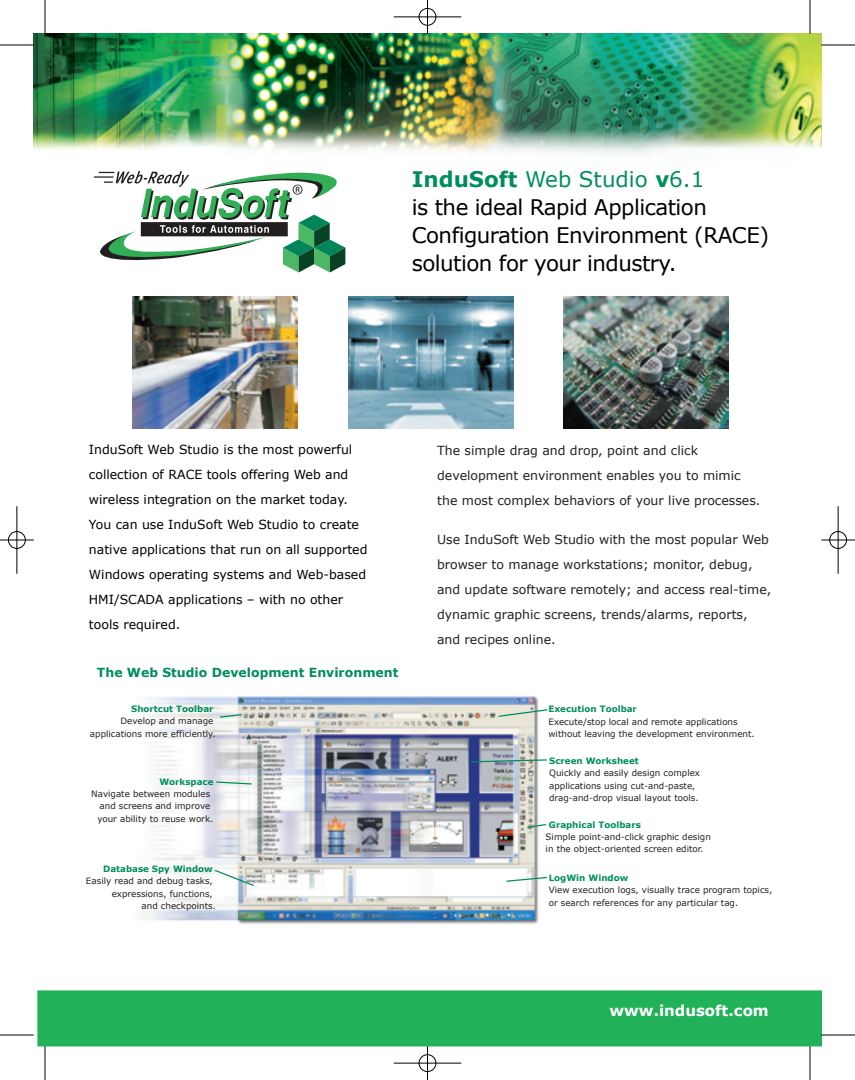
<style>
.page{position:relative;width:855px;height:1080px;background:#fff}
.page>*{position:absolute;margin:0;border:0;box-sizing:border-box;transform-origin:0 0}
.t1{font:21.5px/27.9px "Verdana";letter-spacing:-.025em;color:#000}
.t2{font:700 15px "Verdana";color:#fff}
.t3{font:12.5px/25px "Verdana";color:#231f20}
.t4{font:12.5px/25px "Verdana";color:#000}
.t5{font:700 12.5px "Verdana";color:#008d60}
.t6{font:8.75px/12.5px "Verdana";color:#231f20}
.t7{font:700 8.75px "Verdana";color:#008d60}
.s1{font-weight:700;color:#008d60}
.s2{color:#008d60}
</style>
<div class="page">
<img style="left:34px;top:34px;width:787px;height:137px">
<svg style="left:94px;top:171px;width:252px;height:101px"></svg>
<div style="left:37px;top:990px;width:784px;height:56px;background:#21b259"></div>
<img style="left:132px;top:296px;width:165px;height:133px">
<img style="left:349px;top:296px;width:165px;height:132px">
<img style="left:563px;top:296px;width:165px;height:132px">
<img style="left:138px;top:696px;width:401px;height:228px">
<svg style="left:497px;top:709px;width:51px;height:9px"></svg>
<svg style="left:470px;top:759px;width:77px;height:4px"></svg>
<svg style="left:526px;top:823px;width:20px;height:6px"></svg>
<svg style="left:505px;top:876px;width:42px;height:6px"></svg>
<svg style="left:219px;top:713px;width:24px;height:5px"></svg>
<svg style="left:215px;top:781px;width:38px;height:4px"></svg>
<svg style="left:214px;top:869px;width:41px;height:18px"></svg>
<hr style="left:0;top:1035px;width:34px;height:1px;background:#000">
<hr style="left:0;top:45px;width:34px;height:1px;background:#000">
<hr style="left:821px;top:1035px;width:34px;height:1px;background:#000">
<hr style="left:821px;top:45px;width:34px;height:1px;background:#000">
<hr style="left:45px;top:1046px;width:1px;height:34px;background:#000">
<hr style="left:810px;top:1046px;width:1px;height:34px;background:#000">
<hr style="left:45px;top:0;width:1px;height:34px;background:#000">
<hr style="left:810px;top:0;width:1px;height:34px;background:#000">
<hr style="left:427px;top:0;width:1px;height:34px;background:#000">
<hr style="left:427px;top:1046px;width:1px;height:34px;background:#000">
<hr style="left:0;top:540px;width:34px;height:1px;background:#000">
<hr style="left:821px;top:540px;width:34px;height:1px;background:#000">
<hr style="left:394px;top:17px;width:67px;height:1px;background:#000">
<div style="left:419px;top:8px;width:17px;height:17px;border:1px solid #000;border-radius:50%"></div>
<hr style="left:394px;top:1063px;width:67px;height:1px;background:#000">
<div style="left:419px;top:1055px;width:17px;height:17px;border:1px solid #000;border-radius:50%"></div>
<hr style="left:17px;top:506px;width:1px;height:68px;background:#000">
<div style="left:8px;top:531px;width:17px;height:18px;border:1px solid #000;border-radius:50%"></div>
<hr style="left:838px;top:506px;width:1px;height:68px;background:#000">
<div style="left:830px;top:531px;width:17px;height:18px;border:1px solid #000;border-radius:50%"></div>
<h1 class="t1" style="left:412px;top:165px;width:359px"><span class="s1">InduSoft</span> <span class="s2">Web Studio</span> <span class="s1">v</span><span class="s2">6.1<br></span>is the ideal Rapid Application<br>Configuration Environment (RACE) solution for your industry.</h1>
<p class="t4" style="left:89px;top:437px;width:280px">InduSoft Web Studio is the most powerful collection of RACE tools offering Web and wireless integration on the market today.<br>You can use InduSoft Web Studio to create native applications that run on all supported Windows operating systems and Web-based HMI/SCADA applications – with no other tools required.</p>
<h3 class="t5" style="left:97px;top:665px;width:303px">The Web Studio Development Environment</h3>
<p class="t7" style="left:131px;top:703px;width:84px">Shortcut Toolbar</p>
<p class="t6" style="left:90px;top:714px;width:127px;text-align:right">Develop and manage applications more efficiently.</p>
<p class="t7" style="left:159px;top:776px;width:56px">Workspace</p>
<p class="t6" style="left:97px;top:787px;width:118px;text-indent:-6px">Navigate between modules and screens and improve your ability to reuse work.</p>
<p class="t7" style="left:103px;top:863px;width:111px">Database Spy Window</p>
<p class="t6" style="left:86px;top:874px;width:128px">Easily read and debug tasks,</p>
<p class="t6" style="left:112px;top:887px;width:103px">expressions, functions,</p>
<p class="t6" style="left:142px;top:899px;width:76px">and checkpoints.</p>
<h3 class="t3" style="left:437px;top:437px;width:325px">The simple drag and drop, point and click development environment enables you to mimic the most complex behaviors of your live processes.</h3>
<h3 class="t3" style="left:437px;top:526px;width:336px">Use InduSoft Web Studio with the most popular Web browser to manage workstations; monitor, debug, and update software remotely; and access real-time, dynamic graphic screens, trends/alarms, reports, and recipes online.</h3>
<p class="t7" style="left:548px;top:704px;width:90px">Execution Toolbar</p>
<p class="t6" style="left:548px;top:715px;width:208px">Execute/stop local and remote applications without leaving the development environment.</p>
<p class="t7" style="left:549px;top:755px;width:91px">Screen Worksheet</p>
<p class="t6" style="left:549px;top:766px;width:152px">Quickly and easily design complex applications using cut-and-paste, drag-and-drop visual layout tools.</p>
<p class="t7" style="left:549px;top:819px;width:94px">Graphical Toolbars</p>
<p class="t6" style="left:546px;top:830px;width:167px">Simple point-and-click graphic design in the object-oriented screen editor.</p>
<p class="t7" style="left:549px;top:872px;width:81px">LogWin Window</p>
<p class="t6" style="left:549px;top:883px;width:225px">View execution logs, visually trace program topics, or search references for any particular tag.</p>
<h2 class="t2" style="left:610px;top:1001px;width:161px">www.indusoft.com</h2>
</div>
